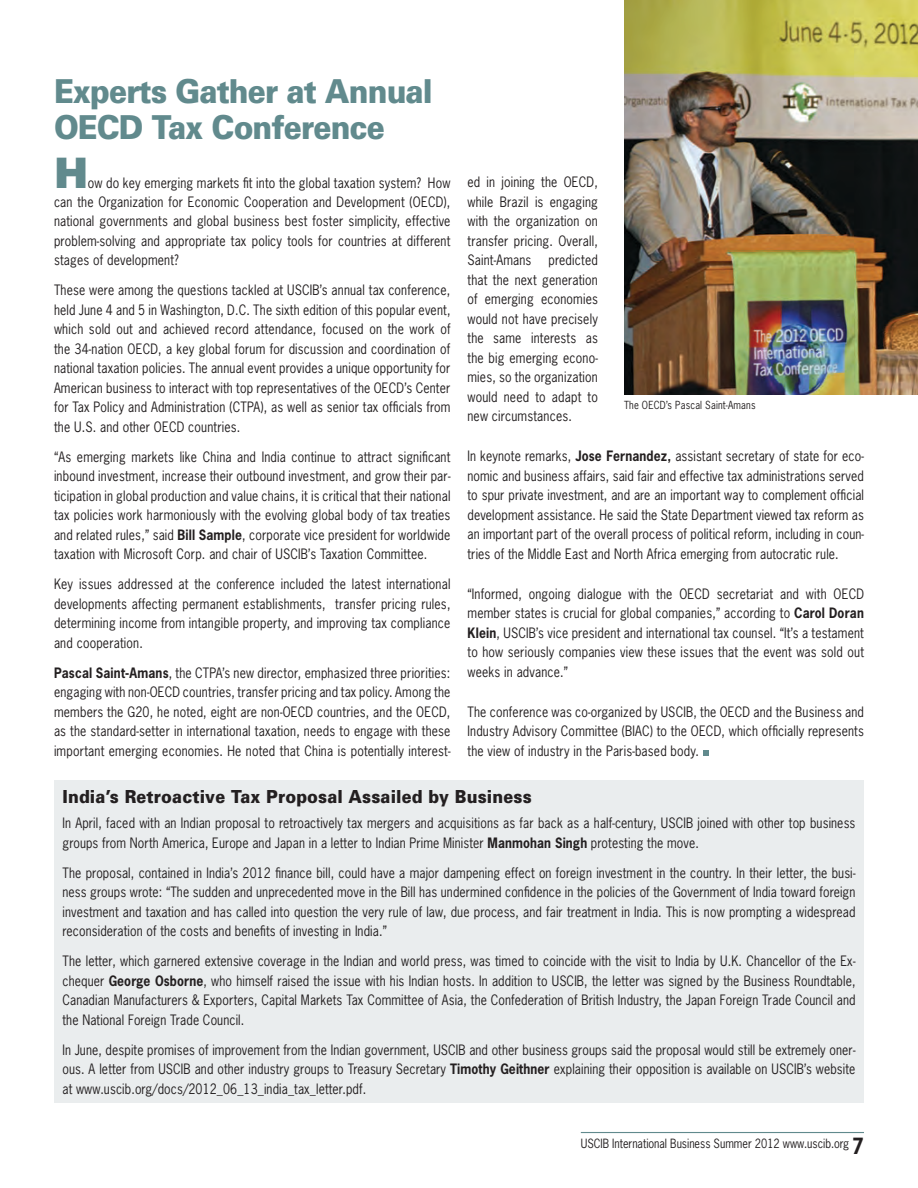
<style>
.page{position:relative;width:918px;height:1188px;background:#fff}
.page>*{position:absolute;margin:0;border:0;box-sizing:border-box;transform-origin:0 0}
.TEXT_9_13{font:900 expanded 42px "Univers";color:#618a8d;scale:.75 1}
._14_pt_Univer_black{font:900 33px/36px "Univers";letter-spacing:-.03em;color:#618a8d;scale:.9 1}
._14_pt_Univer_black-2{font:900 18px "Univers";letter-spacing:.01em;color:#231f20;scale:.9 1}
.TEXT_9_13-2{font:13.5px/19.5px "News Gothic Std";letter-spacing:.015em;color:#231f20;text-align:justify;scale:.9 1}
.TEXT_9_12{font:13.5px/19.5px "News Gothic Std";letter-spacing:.01em;color:#231f20;text-align:justify;scale:.9 1}
.t1{font:12px "News Gothic Std";color:#231f20;scale:.9 1}
.Captions{font:10.5px "News Gothic Std";letter-spacing:.02em;color:#231f20;scale:.9 1}
.s1{font-weight:700}
.s2{font-weight:700;font-size:21px}
</style>
<div class="page">
<hr style="left:581px;top:1132px;width:283px;height:1px;background:#618a8d">
<svg style="left:703px;top:750px;width:6px;height:6px"></svg>
<img style="left:625px;top:0;width:293px;height:395px">
<div style="left:54px;top:780px;width:810px;height:322px;background:#eaedee"></div>
<p class="_14_pt_Univer_black" style="left:54px;top:72px;width:422px">Experts Gather at Annual<br>OECD Tax Conference</p>
<p class="TEXT_9_13" style="left:54px;top:148px;width:47px">H</p>
<p class="TEXT_9_13-2" style="left:54px;top:173px;width:442px;text-indent:34px">ow do key emerging markets fit into the global taxation system? How can the Organization for Economic Cooperation and Development (OECD), national governments and global business best foster simplicity, effective problem-solving and appropriate tax policy tools for countries at different stages of development?</p>
<p class="TEXT_9_13-2" style="left:54px;top:281px;width:442px">These were among the questions tackled at USCIB’s annual tax conference, held June 4 and 5 in Washington, D.C. The sixth edition of this popular event, which sold out and achieved record attendance, focused on the work of the 34-nation OECD, a key global forum for discussion and coordination of national taxation policies. The annual event provides a unique opportunity for American business to interact with top representatives of the OECD’s Center for Tax Policy and Administration (CTPA), as well as senior tax officials from the U.S. and other OECD countries.</p>
<p class="TEXT_9_13-2" style="left:54px;top:447px;width:442px">“As emerging markets like China and India continue to attract significant inbound investment, increase their outbound investment, and grow their par&shy;ticipation in global production and value chains, it is critical that their national tax policies work harmoniously with the evolving global body of tax treaties and related rules,” said <span class="s1">Bill Sample</span>, corporate vice president for worldwide taxation with Microsoft Corp. and chair of USCIB’s Taxation Committee.</p>
<p class="TEXT_9_13-2" style="left:54px;top:574px;width:442px">Key issues addressed at the conference included the latest international developments affecting permanent establishments, transfer pricing rules, determining income from intangible property, and improving tax compliance and cooperation.</p>
<p class="TEXT_9_13-2" style="left:54px;top:663px;width:442px"><span class="s1">Pascal Saint-Amans</span>, the CTPA’s new director, emphasized three priorities: engaging with non-OECD countries, transfer pricing and tax policy. Among the members the G20, he noted, eight are non-OECD countries, and the OECD, as the standard-setter in international taxation, needs to engage with these important emerging economies. He noted that China is potentially interest-</p>
<p class="TEXT_9_13-2" style="left:468px;top:172px;width:146px">ed in joining the OECD, while Brazil is engaging with the organization on transfer pricing. Overall, Saint-Amans</p>
<p class="TEXT_9_13-2" style="left:468px;top:250px;width:146px;text-indent:81px">predicted that the next generation of emerging economies would not have precisely the same interests as the big emerging econo&shy;mies, so the organization would need to adapt to new circumstances.</p>
<p class="TEXT_9_13-2" style="left:468px;top:446px;width:442px">In keynote remarks, <span class="s1">Jose Fernandez,</span> assistant secretary of state for eco&shy;nomic and business affairs, said fair and effective tax administrations served to spur private investment, and are an important way to complement official development assistance. He said the State Department viewed tax reform as an important part of the overall process of political reform, including in coun&shy;tries of the Middle East and North Africa emerging from autocratic rule.</p>
<p class="TEXT_9_13-2" style="left:468px;top:584px;width:442px">“Informed, ongoing dialogue with the OECD secretariat and with OECD member states is crucial for global companies,” according to <span class="s1">Carol Doran Klein</span>, USCIB’s vice president and international tax counsel. “It’s a testament to how seriously companies view these issues that the event was sold out weeks in advance.”</p>
<p class="TEXT_9_13-2" style="left:468px;top:702px;width:442px">The conference was co-organized by USCIB, the OECD and the Business and Industry Advisory Committee (BIAC) to the OECD, which officially represents the view of industry in the Paris-based body.</p>
<p class="Captions" style="left:624px;top:398px;width:148px">The OECD’s Pascal Saint-Amans</p>
<p class="_14_pt_Univer_black-2" style="left:63px;top:785px;width:523px">India’s Retroactive Tax Proposal Assailed by Business</p>
<p class="TEXT_9_12" style="left:63px;top:813px;width:883px">In April, faced with an Indian proposal to retroactively tax mergers and acquisitions as far back as a half-century, USCIB joined with other top business groups from North America, Europe and Japan in a letter to Indian Prime Minister <span class="s1">Manmohan Singh</span> protesting the move.</p>
<p class="TEXT_9_12" style="left:63px;top:863px;width:883px">The proposal, contained in India’s 2012 finance bill, could have a major dampening effect on foreign investment in the country. In their letter, the busi&shy;ness groups wrote: “The sudden and unprecedented move in the Bill has undermined confidence in the policies of the Government of India toward foreign investment and taxation and has called into question the very rule of law, due process, and fair treatment in India. This is now prompting a widespread reconsideration of the costs and benefits of investing in India.”</p>
<p class="TEXT_9_12" style="left:63px;top:951px;width:883px">The letter, which garnered extensive coverage in the Indian and world press, was timed to coincide with the visit to India by U.K. Chancellor of the Ex&shy;chequer <span class="s1">George Osborne</span>, who himself raised the issue with his Indian hosts. In addition to USCIB, the letter was signed by the Business Roundtable, Canadian Manufacturers &amp; Exporters, Capital Markets Tax Committee of Asia, the Confederation of British Industry, the Japan Foreign Trade Council and the National Foreign Trade Council.</p>
<p class="TEXT_9_12" style="left:63px;top:1040px;width:883px">In June, despite promises of improvement from the Indian government, USCIB and other business groups said the proposal would still be extremely oner&shy;ous. A letter from USCIB and other industry groups to Treasury Secretary <span class="s1">Timothy Geithner</span> explaining their opposition is available on USCIB’s website at www.uscib.org/docs/2012_06_13_india_tax_letter.pdf.</p>
<p class="t1" style="left:581px;top:1136px;width:316px">USCIB International Business Summer 2012 www.uscib.org <span class="s2">7</span></p>
</div>
